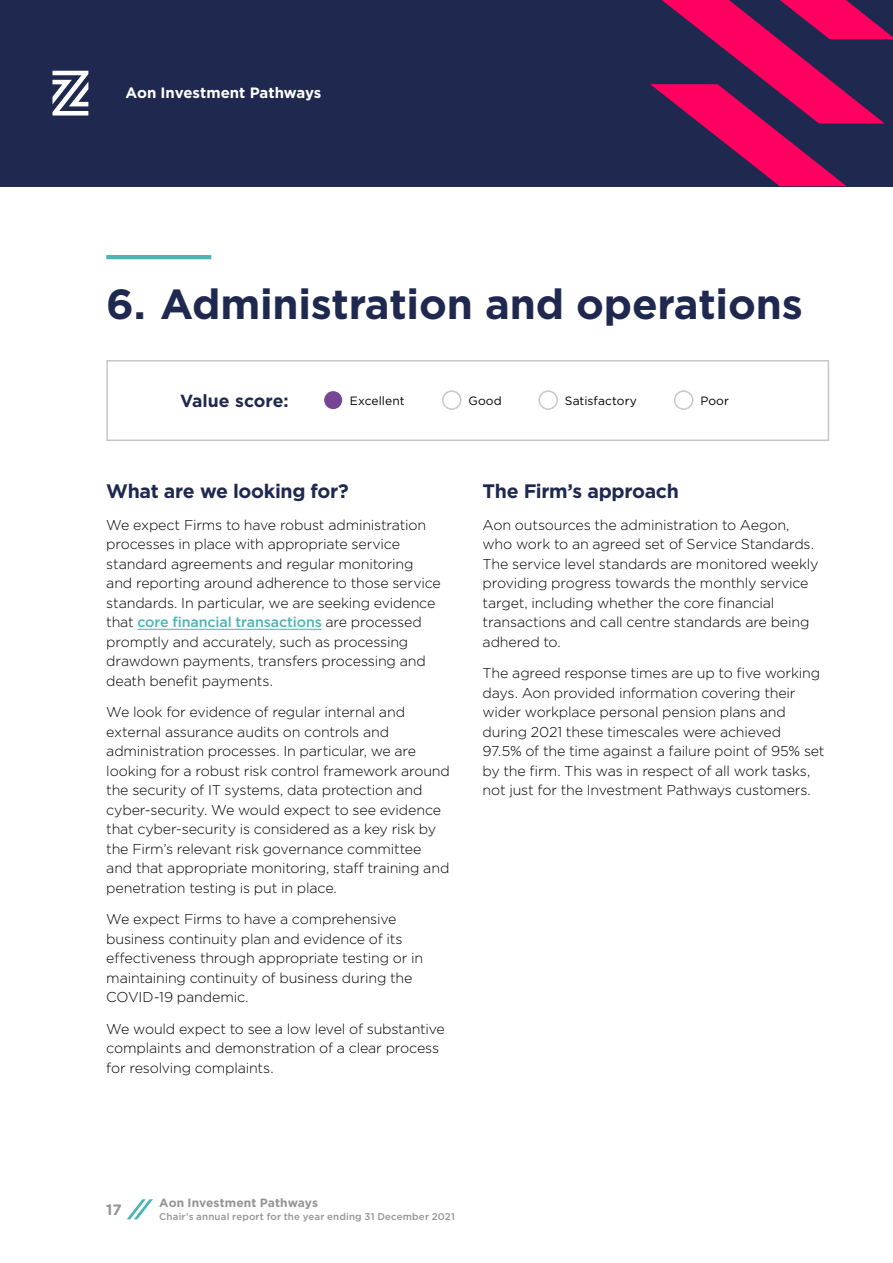
<style>
.page{position:relative;width:893px;height:1263px;background:#fff}
.page>*{position:absolute;margin:0;border:0;box-sizing:border-box;transform-origin:0 0}
.t1{font:700 42px "Gotham";letter-spacing:-.005em;color:#1f294f}
.t2{font:700 19.5px "Gotham";letter-spacing:-.02em;color:#1f294f}
.t3{font:700 17.55px "Gotham";letter-spacing:.005em;color:#1f294f}
.t4{font:700 15px "Gotham";color:#fff}
.t5{font:700 15px "Gotham";color:#949494}
.t6{font:300 14.25px/19.5px "Gotham";letter-spacing:-.015em;color:#000}
.t7{font:12px "Gotham";letter-spacing:.01em;color:#000}
.t8{font:700 12px "Gotham";letter-spacing:.005em;color:#949494}
.t9{font:500 9.75px "Gotham";letter-spacing:.015em;color:#949494}
.s1{font-weight:500;color:#4ab5b3}
</style>
<div class="page">
<svg style="left:127px;top:1199px;width:26px;height:20px"></svg>
<hr style="left:138px;top:629px;width:184px;height:1px;background:#4ab5b3">
<div style="left:0;top:0;width:893px;height:186px;background:#1f294f"></div>
<svg style="left:650px;top:0;width:243px;height:186px"></svg>
<svg style="left:52px;top:71px;width:36px;height:45px"></svg>
<hr style="left:106px;top:255px;width:105px;height:4px;background:#4ab5b3">
<div style="left:324px;top:391px;width:18px;height:18px;background:#774595;border-radius:50%"></div>
<div style="left:442px;top:390px;width:19px;height:20px;border:2px solid #c7c7c7;border-radius:50%"></div>
<div style="left:538px;top:390px;width:20px;height:20px;border:2px solid #c7c7c7;border-radius:50%"></div>
<div style="left:674px;top:390px;width:19px;height:20px;border:2px solid #c7c7c7;border-radius:50%"></div>
<div style="left:106px;top:360px;width:723px;height:81px;border:2px solid #c7c7c7"></div>
<p class="t4" style="left:125px;top:82px;width:198px">Aon Investment Pathways</p>
<h1 class="t1" style="left:106px;top:276px;width:698px">6. Administration and operations</h1>
<p class="t3" style="left:180px;top:389px;width:110px">Value score:</p>
<p class="t7" style="left:350px;top:393px;width:56px">Excellent</p>
<p class="t7" style="left:468px;top:393px;width:35px">Good</p>
<p class="t7" style="left:565px;top:393px;width:74px">Satisfactory</p>
<p class="t7" style="left:700px;top:393px;width:30px">Poor</p>
<h2 class="t2" style="left:106px;top:478px;width:244px">What are we looking for?</h2>
<p class="t6" style="left:106px;top:515px;width:336px">We expect Firms to have robust administration processes in place with appropriate service standard agreements and regular monitoring and reporting around adherence to those service standards. In particular, we are seeking evidence that <span class="s1">core financial transactions</span> are processed promptly and accurately, such as processing drawdown payments, transfers processing and death benefit payments.</p>
<p class="t6" style="left:106px;top:702px;width:345px">We look for evidence of regular internal and external assurance audits on controls and administration processes. In particular, we are looking for a robust risk control framework around the security of IT systems, data protection and cyber-security. We would expect to see evidence that cyber-security is considered as a key risk by the Firm’s relevant risk governance committee and that appropriate monitoring, staff training and penetration testing is put in place.</p>
<p class="t6" style="left:106px;top:909px;width:318px">We expect Firms to have a comprehensive business continuity plan and evidence of its effectiveness through appropriate testing or in maintaining continuity of business during the COVID-19 pandemic.</p>
<p class="t6" style="left:106px;top:1019px;width:340px">We would expect to see a low level of substantive complaints and demonstration of a clear process for resolving complaints.</p>
<h2 class="t2" style="left:483px;top:478px;width:198px">The Firm’s approach</h2>
<p class="t6" style="left:483px;top:515px;width:337px">Aon outsources the administration to Aegon, who work to an agreed set of Service Standards.<br>The service level standards are monitored weekly providing progress towards the monthly service target, including whether the core financial transactions and call centre standards are being adhered to.</p>
<p class="t6" style="left:483px;top:663px;width:343px">The agreed response times are up to five working days. Aon provided information covering their wider workplace personal pension plans and during 2021 these timescales were achieved<br>97.5% of the time against a failure point of 95% set by the firm. This was in respect of all work tasks, not just for the Investment Pathways customers.</p>
<p class="t5" style="left:106px;top:1200px;width:17px">17</p>
<p class="t8" style="left:159px;top:1194px;width:160px">Aon Investment Pathways</p>
<p class="t9" style="left:159px;top:1210px;width:297px">Chair’s annual report for the year ending 31 December 2021</p>
</div>
